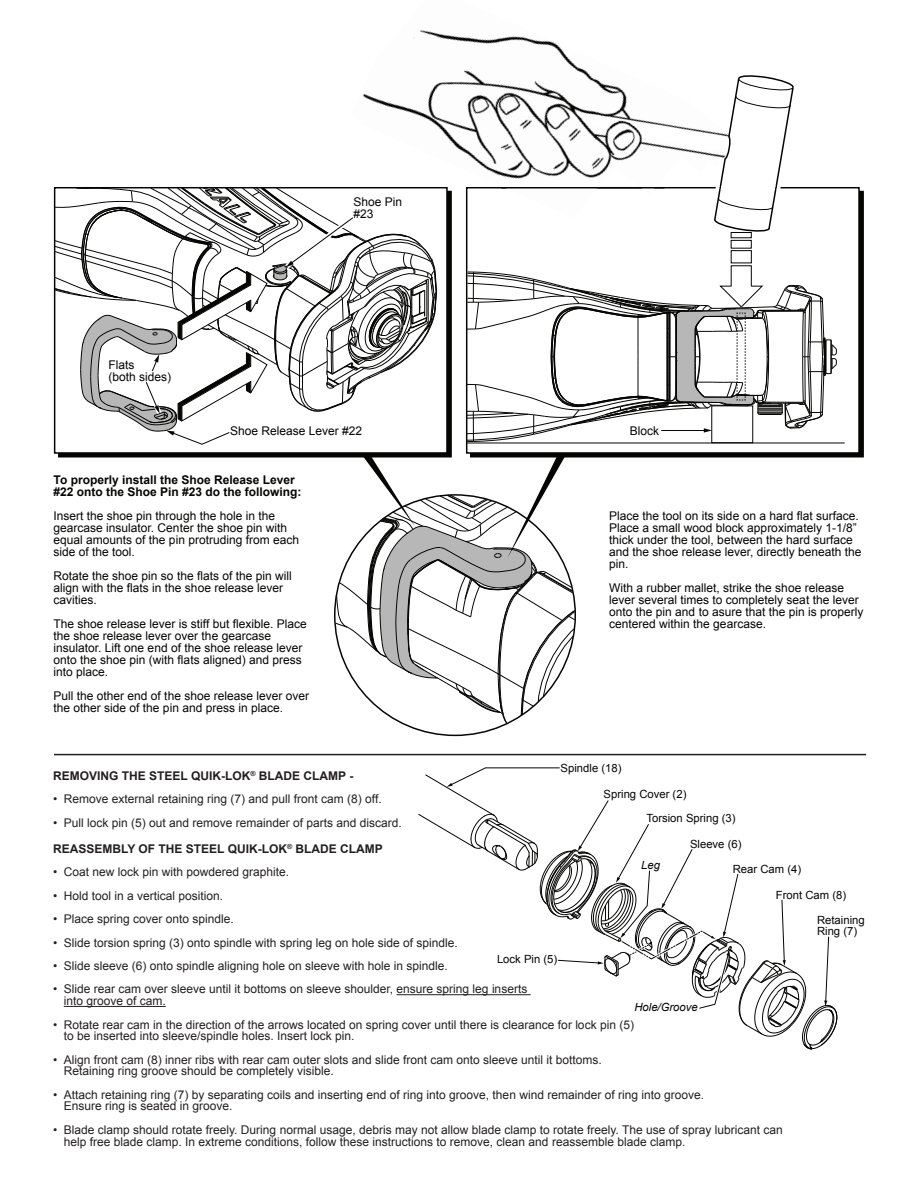
<style>
.page{position:relative;width:918px;height:1188px;background:#fff}
.page>*{position:absolute;margin:0;border:0;box-sizing:border-box;transform-origin:0 0}
.t1{font:12px/11.7px "Arial";color:#231f20}
.t2{font:12px/12px "Arial";color:#040503}
.t3{font:700 12px "Arial";color:#231f20}
.t4{font:700 12px/12px "Arial";color:#040503}
.t5{font:11.25px/24.5px "Arial";color:#050504}
.t6{font:italic 11.25px "Arial";color:#050504}
.s1{color:#fff}
</style>
<div class="page">
<hr style="left:54px;top:754px;width:812px;height:1px;background:#231f20">
<div style="left:466px;top:187px;width:394px;height:267px;border:2px solid #050604"></div>
<img style="left:362px;top:30px;width:390px;height:240px">
<hr style="left:501px;top:187px;width:163px;height:1px;background:#040503">
<svg style="left:713px;top:75px;width:82px;height:157px"></svg>
<svg style="left:335px;top:456px;width:240px;height:268px"></svg>
<hr style="left:467px;top:443px;width:378px;height:1px;background:#050604">
<div style="left:731px;top:250px;width:21px;height:13px;border:1px solid #040503"></div>
<div style="left:731px;top:240px;width:20px;height:8px;border:1px solid #040503"></div>
<div style="left:731px;top:232px;width:20px;height:6px;border:1px solid #040503"></div>
<svg style="left:467px;top:266px;width:370px;height:183px"></svg>
<svg style="left:54px;top:187px;width:383px;height:258px"></svg>
<hr style="left:397px;top:994px;width:134px;height:1px;background:#231f20">
<hr style="left:64px;top:1006px;width:102px;height:1px;background:#231f20">
<svg style="left:419px;top:768px;width:418px;height:282px"></svg>
<p class="t2" style="left:108px;top:358px;width:64px">Flats<br>(both sides)</p>
<p class="t2" style="left:354px;top:196px;width:50px">Shoe Pin #23</p>
<p class="t2" style="left:230px;top:425px;width:134px">Shoe Release Lever #22</p>
<p class="t2" style="left:630px;top:425px;width:31px">Block</p>
<p class="t4" style="left:54px;top:474px;width:250px">To properly install the Shoe Release Lever #22 onto the Shoe Pin #23 do the following:</p>
<p class="t2" style="left:54px;top:510px;width:247px">Insert the shoe pin through the hole in the gearcase insulator. Center the shoe pin with equal amounts of the pin protruding from each side of the tool.</p>
<p class="t2" style="left:54px;top:570px;width:240px">Rotate the shoe pin so the flats of the pin will align with the flats in the shoe release lever cavities.</p>
<p class="t2" style="left:54px;top:618px;width:255px">The shoe release lever is stiff but flexible. Place the shoe release lever over the gearcase insulator. Lift one end of the shoe release lever onto the shoe pin (with flats aligned) and press into place.</p>
<p class="t2" style="left:54px;top:690px;width:257px">Pull the other end of the shoe release lever over the other side of the pin and press in place.</p>
<p class="t2" style="left:609px;top:510px;width:254px">Place the tool on its side on a hard flat surface.<br>Place a small wood block approximately 1-1/8” thick under the tool, between the hard surface and the shoe release lever, directly beneath the pin.</p>
<p class="t2" style="left:609px;top:582px;width:256px">With a rubber mallet, strike the shoe release lever several times to completely seat the lever onto the pin and to asure that the pin is properly centered within the gearcase.</p>
<p class="t5" style="left:561px;top:756px;width:62px">Spindle (18)</p>
<p class="t5" style="left:646px;top:782px;width:91px;text-indent:-43px">Spring Cover (2)<br>Torsion Spring (3)</p>
<p class="t5" style="left:733px;top:832px;width:70px;text-indent:-43px">Sleeve (6)<br>Rear Cam (4)</p>
<p class="t5" style="left:776px;top:883px;width:72px">Front Cam (8)</p>
<p class="t5" style="left:817px;top:914px;width:49px;line-height:11.2px">Retaining<br>Ring (7)</p>
<p class="t3" style="left:53px;top:768px;width:369px">REMOVING THE STEEL QUIK-LOK<sup>®</sup> BLADE CLAMP - <span class="s1">VERSION 1</span></p>
<p class="t1" style="left:53px;top:793px;width:330px">• Remove external retaining ring (7) and pull front cam (8) off.</p>
<p class="t1" style="left:53px;top:817px;width:350px">• Pull lock pin (5) out and remove remainder of parts and discard.</p>
<p class="t3" style="left:53px;top:841px;width:331px">REASSEMBLY OF THE STEEL QUIK-LOK<sup>®</sup> BLADE CLAMP</p>
<p class="t1" style="left:53px;top:867px;width:237px">• Coat new lock pin with powdered graphite.</p>
<p class="t1" style="left:53px;top:890px;width:171px">• Hold tool in a vertical position.</p>
<p class="t1" style="left:53px;top:913px;width:182px">• Place spring cover onto spindle.</p>
<p class="t1" style="left:53px;top:937px;width:406px">• Slide torsion spring (3) onto spindle with spring leg on hole side of spindle.</p>
<p class="t1" style="left:53px;top:960px;width:396px">• Slide sleeve (6) onto spindle aligning hole on sleeve with hole in spindle.</p>
<p class="t1" style="left:64px;top:984px;width:465px;text-indent:-10px">• Slide rear cam over sleeve until it bottoms on sleeve shoulder, ensure spring leg inserts into groove of cam.</p>
<p class="t1" style="left:64px;top:1019px;width:572px;text-indent:-10px">• Rotate rear cam in the direction of the arrows located on spring cover until there is clearance for lock pin (5) to be inserted into sleeve/spindle holes. Insert lock pin.</p>
<p class="t1" style="left:64px;top:1054px;width:540px;text-indent:-10px">• Align front cam (8) inner ribs with rear cam outer slots and slide front cam onto sleeve until it bottoms.<br>Retaining ring groove should be completely visible.</p>
<p class="t1" style="left:64px;top:1089px;width:642px;text-indent:-10px">• Attach retaining ring (7) by separating coils and inserting end of ring into groove, then wind remainder of ring into groove.<br>Ensure ring is seated in groove.</p>
<p class="t1" style="left:64px;top:1124px;width:721px;text-indent:-10px">• Blade clamp should rotate freely. During normal usage, debris may not allow blade clamp to rotate freely. The use of spray lubricant can help free blade clamp. In extreme conditions, follow these instructions to remove, clean and reassemble blade clamp.</p>
<p class="t6" style="left:641px;top:858px;width:20px">Leg</p>
<p class="t5" style="left:497px;top:947px;width:62px">Lock Pin (5)</p>
<p class="t6" style="left:634px;top:1000px;width:65px">Hole/Groove</p>
</div>
